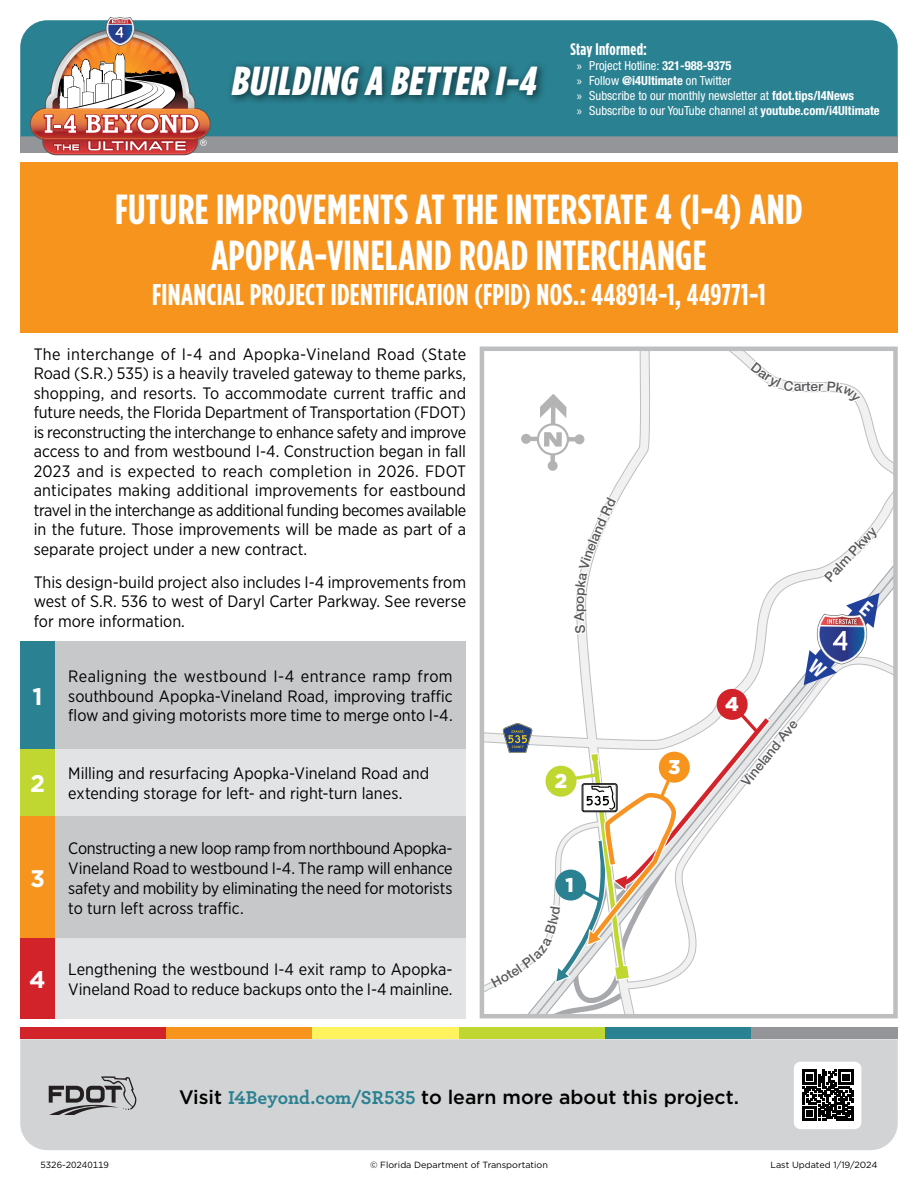
<style>
.page{position:relative;width:918px;height:1188px;background:#fff}
.page>*{position:absolute;margin:0;border:0;box-sizing:border-box;transform-origin:0 0}
.Alert_Header{font:700 42px/46.5px "Gotham Condensed";letter-spacing:.005em;color:#fff;text-align:center}
.t1{font:italic 900 40.5px "Gotham Condensed";color:#fff}
.Alert_Header-2{font:700 30px "Gotham Condensed";letter-spacing:.01em;color:#fff}
.t2{font:700 24px "Gotham";color:#fff}
.t3{font:900 19.95px "Gotham";color:#fff}
.t4{font:500 19.5px "Gotham";color:#000}
.t5{font:700 16.8px "Gotham Condensed";letter-spacing:.015em;color:#fff}
.body_content{font:16.5px/19.5px "Gotham Narrow";color:#000;text-align:justify}
.List{font:16.5px/19.8px "Gotham Narrow";color:#000;text-align:justify}
.t6{font:500 13.5px "Helvetica Neue LT Std";color:#58595b}
.t7{font:condensed 12.6px/15px "Helvetica Neue LT Std";color:#fff}
.t8{font:9px "Gotham";color:#000}
.s1{font-family:"Myriad Pro";font-stretch:normal}
.s2{font-weight:700}
.s3{font-family:"Archer";font-weight:700;color:#2a8191}
</style>
<div class="page">
<div style="left:20px;top:136px;width:878px;height:17px;background:#939598"></div>
<div style="left:20px;top:20px;width:878px;height:116px;background:#2a8191"></div>
<svg style="left:30px;top:17px;width:181px;height:138px"></svg>
<div style="left:227px;top:60px;width:321px;height:45px;background:#000;opacity:.6"></div>
<div style="left:20px;top:1027px;width:146px;height:12px;background:#d2232a"></div>
<div style="left:166px;top:1027px;width:147px;height:12px;background:#f7941e"></div>
<div style="left:313px;top:1027px;width:146px;height:12px;background:#fff45f"></div>
<div style="left:459px;top:1027px;width:146px;height:12px;background:#bfd730"></div>
<div style="left:605px;top:1027px;width:147px;height:12px;background:#2a8191"></div>
<div style="left:752px;top:1027px;width:146px;height:12px;background:#939598"></div>
<div style="left:20px;top:1039px;width:878px;height:111px;background:#d1d3d4"></div>
<svg style="left:49px;top:1076px;width:87px;height:39px;background:#9c9c9d"></svg>
<div style="left:794px;top:1062px;width:67px;height:67px;background:#fff;border-radius:7px"></div>
<svg style="left:802px;top:1070px;width:51px;height:51px"></svg>
<svg style="left:485px;top:352px;width:408px;height:640px"></svg>
<svg style="left:821px;top:524px;width:59px;height:61px"></svg>
<div style="left:717px;top:689px;width:31px;height:31px;background:#d2232a;border-radius:50%"></div>
<svg style="left:521px;top:394px;width:63px;height:77px"></svg>
<div style="left:480px;top:347px;width:418px;height:671px;border:4px solid #bcbec0"></div>
<div style="left:55px;top:749px;width:411px;height:67px;background:#e2e3e4"></div>
<div style="left:20px;top:749px;width:35px;height:67px;background:#bfd730"></div>
<div style="left:55px;top:816px;width:411px;height:122px;background:#c7c8ca"></div>
<div style="left:20px;top:816px;width:35px;height:122px;background:#f7941e"></div>
<div style="left:55px;top:938px;width:411px;height:80px;background:#e2e3e4"></div>
<div style="left:20px;top:938px;width:35px;height:80px;background:#d2232a"></div>
<div style="left:55px;top:641px;width:411px;height:108px;background:#c7c8ca"></div>
<div style="left:20px;top:641px;width:35px;height:108px;background:#2a8191"></div>
<div style="left:20px;top:162px;width:878px;height:171px;background:#f7941e"></div>
<svg style="left:804px;top:593px;width:75px;height:92px"></svg>
<svg style="left:572px;top:494px;width:47px;height:142px"></svg>
<svg style="left:748px;top:359px;width:116px;height:47px"></svg>
<svg style="left:488px;top:700px;width:313px;height:316px"></svg>
<h2 class="t1" style="left:231px;top:56px;width:314px">BUILDING A BETTER I-4</h2>
<p class="t5" style="left:570px;top:39px;width:78px">Stay Informed:</p>
<p class="t7" style="left:577px;top:58px;width:305px"><span class="s1">»</span> Project Hotline: <span class="s2">321-988-9375<br></span><span class="s1">»</span> Follow <span class="s2">@i4Ultimate</span> on Twitter<br><span class="s1">»</span> Subscribe to our monthly newsletter at <span class="s2">fdot.tips/I4News<br></span><span class="s1">»</span> Subscribe to our YouTube channel at <span class="s2">youtube.com/i4Ultimate</span></p>
<p class="Alert_Header" style="left:115px;top:185px;width:689px">FUTURE IMPROVEMENTS AT THE INTERSTATE 4 (I-4) AND<br>APOPKA-VINELAND ROAD INTERCHANGE</p>
<p class="Alert_Header-2" style="left:152px;top:277px;width:615px">FINANCIAL PROJECT IDENTIFICATION (FPID) NOS.: 448914-1, 449771-1</p>
<p class="body_content" style="left:34px;top:344px;width:434px">The interchange of I-4 and Apopka-Vineland Road (State Road (S.R.) 535) is a heavily traveled gateway to theme parks, shopping, and resorts. To accommodate current traffic and future needs, the Florida Department of Transportation (FDOT) is reconstructing the interchange to enhance safety and improve access to and from westbound I-4. Construction began in fall 2023 and is expected to reach completion in 2026. FDOT anticipates making additional improvements for eastbound travel in the interchange as additional funding becomes available in the future. Those improvements will be made as part of a separate project under a new contract.</p>
<p class="body_content" style="left:34px;top:572px;width:434px">This design-build project also includes I-4 improvements from west of S.R. 536 to west of Daryl Carter Parkway. See reverse for more information.</p>
<p class="t6" style="left:571px;top:612px;width:10px;rotate:-90deg">p</p>
<p class="t6" style="left:806px;top:378px;width:6px">t</p>
<p class="t6" style="left:821px;top:574px;width:71px;rotate:-47deg">Palm Pkwy</p>
<p class="t2" style="left:32px;top:680px;width:12px">1</p>
<p class="t2" style="left:30px;top:768px;width:16px">2</p>
<p class="t2" style="left:30px;top:862px;width:16px">3</p>
<p class="List" style="left:68px;top:666px;width:386px">Realigning the westbound I-4 entrance ramp from southbound Apopka-Vineland Road, improving traffic flow and giving motorists more time to merge onto I-4.</p>
<p class="List" style="left:68px;top:763px;width:362px">Milling and resurfacing Apopka-Vineland Road and</p>
<p class="List" style="left:68px;top:783px;width:336px">extending storage for left- and right-turn lanes.</p>
<p class="List" style="left:68px;top:838px;width:386px">Constructing a new loop ramp from northbound Apopka-Vineland Road to westbound I-4. The ramp will enhance safety and mobility by eliminating the need for motorists to turn left across traffic.</p>
<p class="t3" style="left:555px;top:767px;width:14px">2</p>
<p class="t3" style="left:566px;top:871px;width:10px">1</p>
<p class="t3" style="left:668px;top:753px;width:14px">3</p>
<p class="t3" style="left:725px;top:690px;width:15px">4</p>
<p class="t6" style="left:738px;top:779px;width:82px;rotate:-51deg">Vineland Ave</p>
<p class="t2" style="left:29px;top:963px;width:18px">4</p>
<p class="List" style="left:68px;top:959px;width:386px">Lengthening the westbound I-4 exit ramp to Apopka-</p>
<p class="List" style="left:68px;top:979px;width:386px">Vineland Road to reduce backups onto the I-4 mainline.</p>
<p class="t4" style="left:179px;top:1084px;width:561px">Visit <span class="s3">I4Beyond.com/SR535</span> to learn more about this project.</p>
<p class="t8" style="left:40px;top:1159px;width:70px">5326-20240119</p>
<p class="t8" style="left:771px;top:1159px;width:108px">Last Updated 1/19/2024</p>
<p class="t8" style="left:370px;top:1159px;width:179px">© Florida Department of Transportation</p>
</div>
